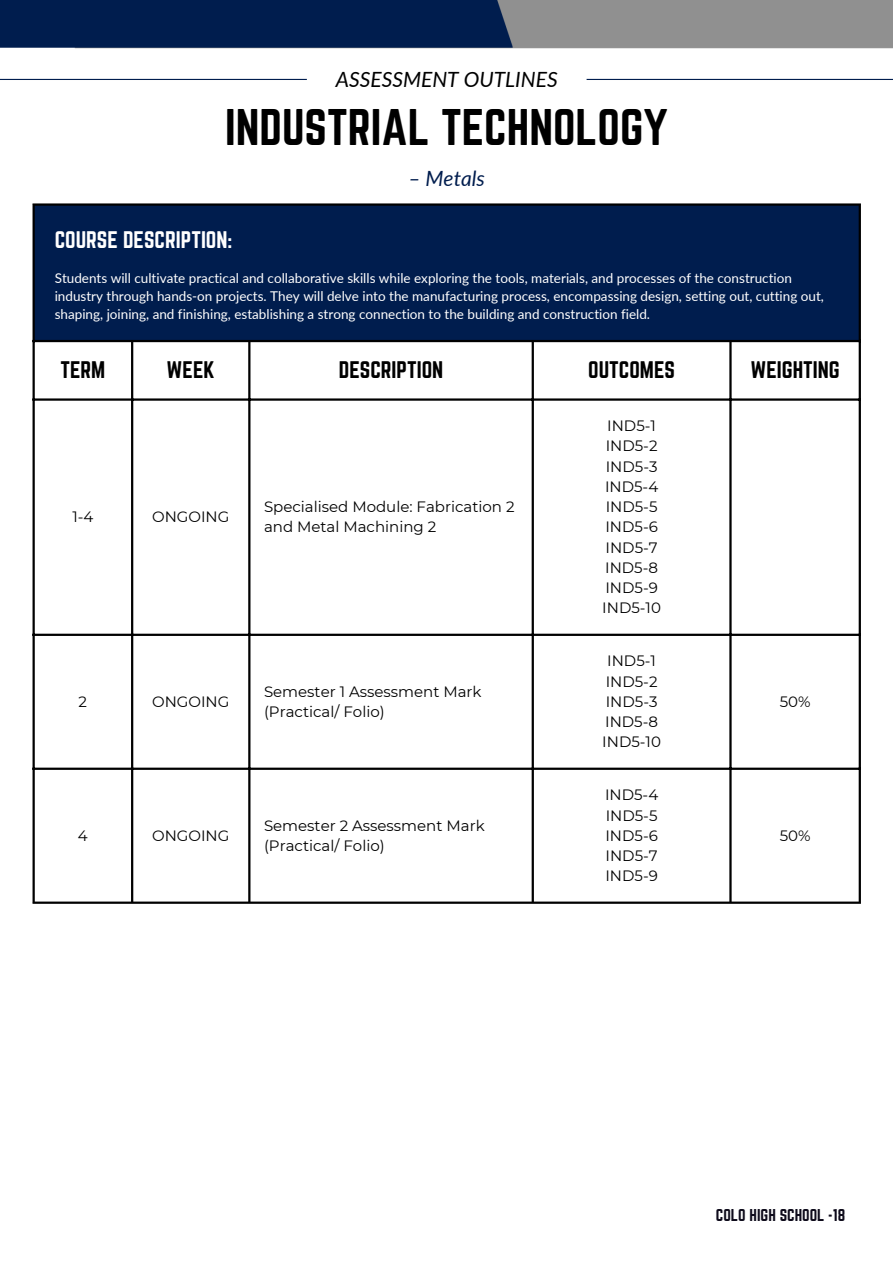
<style>
.page{position:relative;width:893px;height:1264px;background:#fff}
.page>*{position:absolute;margin:0;border:0;box-sizing:border-box;transform-origin:0 0}
.t1{font:45px "Norwester";color:#000}
.t2{font:21px "Norwester";color:#000}
.t3{font:italic 21px "Lato";color:#000}
.t4{font:21px "Norwester";color:#fff}
.t5{font:italic 21px "Lato";color:#001d4e}
.t6{font:15px/20.2px "Montserrat";color:#000}
.t7{font:15px "Norwester";color:#0e0b1b}
.t8{font:13.5px/18px "Lato";color:#fff}
</style>
<div class="page">
<img style="left:0;top:0;width:892px;height:80px">
<div style="left:33px;top:204px;width:827px;height:137px;background:#001d4e"></div>
<hr style="left:33px;top:206px;width:2px;height:695px;background:#000">
<hr style="left:131px;top:342px;width:2px;height:559px;background:#000">
<hr style="left:248px;top:342px;width:2px;height:559px;background:#000">
<hr style="left:531px;top:342px;width:3px;height:559px;background:#000">
<hr style="left:729px;top:342px;width:2px;height:559px;background:#000">
<hr style="left:858px;top:206px;width:2px;height:695px;background:#000">
<hr style="left:33px;top:203px;width:827px;height:3px;background:#000">
<hr style="left:33px;top:340px;width:827px;height:2px;background:#000">
<hr style="left:33px;top:398px;width:827px;height:3px;background:#000">
<hr style="left:33px;top:633px;width:827px;height:3px;background:#000">
<hr style="left:33px;top:767px;width:827px;height:3px;background:#000">
<hr style="left:33px;top:901px;width:827px;height:2px;background:#000">
<h2 class="t3" style="left:336px;top:67px;width:223px">ASSESSMENT OUTLINES</h2>
<h1 class="t1" style="left:225px;top:100px;width:444px">INDUSTRIAL TECHNOLOGY</h1>
<h2 class="t5" style="left:408px;top:166px;width:78px">– Metals</h2>
<h2 class="t4" style="left:55px;top:227px;width:179px">COURSE DESCRIPTION:</h2>
<p class="t8" style="left:55px;top:269px;width:770px">Students will cultivate practical and collaborative skills while exploring the tools, materials, and processes of the construction industry through hands-on projects. They will delve into the manufacturing process, encompassing design, setting out, cutting out, shaping, joining, and finishing, establishing a strong connection to the building and construction field.</p>
<h2 class="t2" style="left:60px;top:357px;width:46px">TERM</h2>
<h2 class="t2" style="left:167px;top:357px;width:50px">WEEK</h2>
<h2 class="t2" style="left:339px;top:357px;width:106px">DESCRIPTION</h2>
<h2 class="t2" style="left:588px;top:357px;width:88px">OUTCOMES</h2>
<h2 class="t2" style="left:750px;top:357px;width:91px">WEIGHTING</h2>
<p class="t6" style="left:72px;top:507px;width:23px">1-4</p>
<p class="t6" style="left:152px;top:507px;width:79px">ONGOING</p>
<p class="t6" style="left:264px;top:496px;width:252px">Specialised Module: Fabrication 2 and Metal Machining 2</p>
<p class="t6" style="left:79px;top:691px;width:10px">2</p>
<p class="t6" style="left:152px;top:691px;width:79px">ONGOING</p>
<p class="t6" style="left:264px;top:681px;width:219px">Semester 1 Assessment Mark (Practical/ Folio)</p>
<p class="t6" style="left:78px;top:825px;width:11px">4</p>
<p class="t6" style="left:152px;top:825px;width:79px">ONGOING</p>
<p class="t6" style="left:264px;top:815px;width:222px">Semester 2 Assessment Mark (Practical/ Folio)</p>
<p class="t6" style="left:602px;top:415px;width:60px;text-align:center">IND5-1<br>IND5-2<br>IND5-3<br>IND5-4<br>IND5-5<br>IND5-6<br>IND5-7<br>IND5-8<br>IND5-9<br>IND5-10</p>
<p class="t6" style="left:602px;top:651px;width:60px;text-align:center">IND5-1<br>IND5-2<br>IND5-3<br>IND5-8<br>IND5-10</p>
<p class="t6" style="left:605px;top:784px;width:55px;text-align:justify">IND5-4<br>IND5-5<br>IND5-6<br>IND5-7<br>IND5-9</p>
<p class="t6" style="left:779px;top:691px;width:32px">50%</p>
<p class="t6" style="left:779px;top:825px;width:32px">50%</p>
<p class="t7" style="left:716px;top:1205px;width:131px">COLO HIGH SCHOOL -18</p>
</div>
